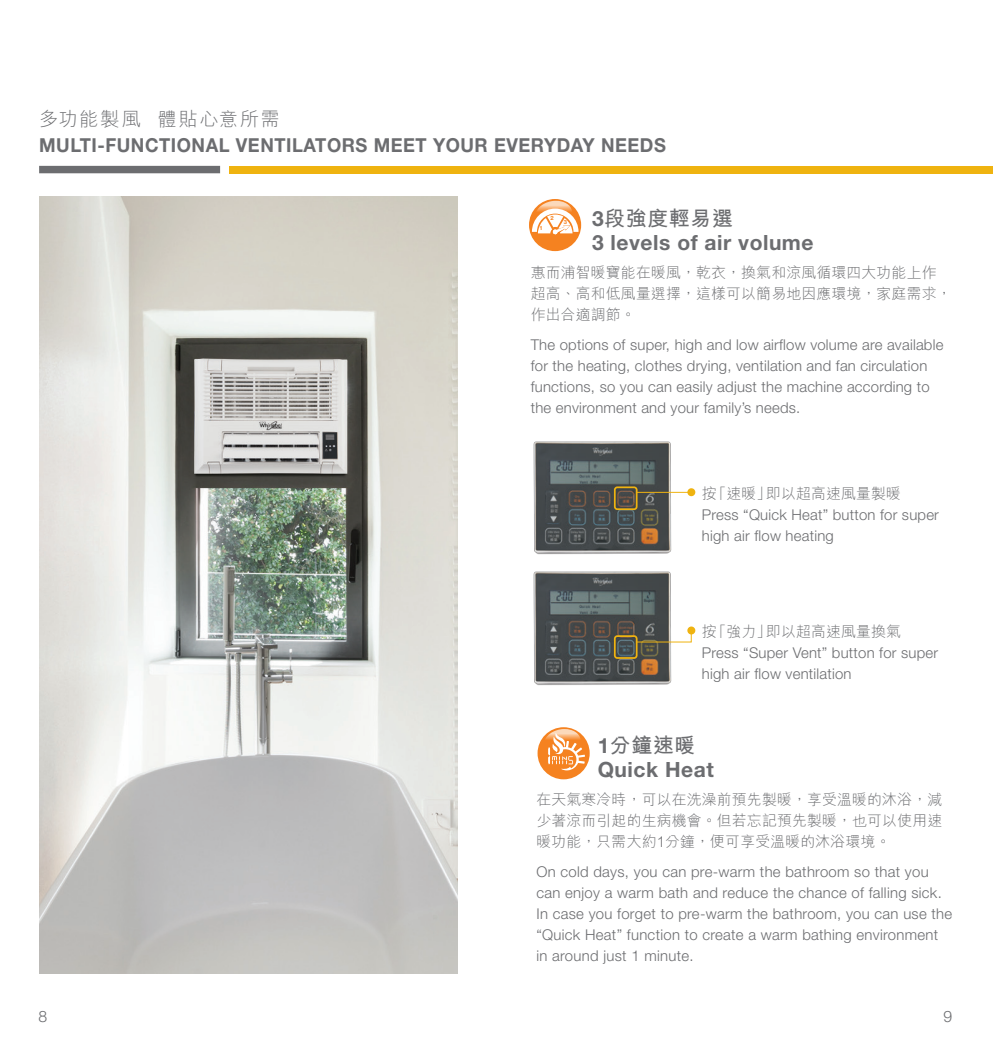
<style>
.page{position:relative;width:993px;height:1042px;background:#fff}
.page>*{position:absolute;margin:0;border:0;box-sizing:border-box;transform-origin:0 0}
.t1{font:700 21px "Helvetica Neue";letter-spacing:.025em;color:#6c6d70}
.t2{font:700 21px "M Hei HK";letter-spacing:.025em;color:#6c6d70}
.t3{font:700 19.25px "Helvetica Neue";letter-spacing:.03em;color:#6c6d70;scale:.95 1}
.t4{font:300 19.25px "M Hei HK";letter-spacing:.085em;color:#6c6d70}
.t5{font:300 15.75px "Helvetica Neue";color:#6c6d70}
.t6{font:300 14.88px/21px "Helvetica Neue";letter-spacing:.015em;color:#6c6d70}
.t7{font:300 14.88px/21px "M Hei HK";letter-spacing:.01em;color:#6c6d70;text-align:justify}
.t8{font:700 5.77px "Helvetica Neue";color:#f58220}
.s1{font-family:"Helvetica Neue"}
</style>
<div class="page">
<div style="left:229px;top:166px;width:763px;height:7px;background:#efb310"></div>
<div style="left:39px;top:166px;width:181px;height:7px;background:#6c6d70"></div>
<div style="left:537px;top:727px;width:52px;height:52px;background:#f58220;border-radius:50%"></div>
<svg style="left:543px;top:729px;width:42px;height:41px"></svg>
<div style="left:529px;top:199px;width:52px;height:52px;background:#f58220;border-radius:50%"></div>
<svg style="left:531px;top:201px;width:47px;height:34px"></svg>
<img style="left:533px;top:441px;width:141px;height:114px">
<img style="left:533px;top:571px;width:139px;height:114px">
<div style="left:613px;top:486px;width:24px;height:24px;border:2px solid #efb310;border-radius:3px"></div>
<hr style="left:636px;top:492px;width:55px;height:1px;background:#efb310">
<svg style="left:636px;top:631px;width:56px;height:12px"></svg>
<div style="left:687px;top:488px;width:8px;height:8px;background:#efb310;border-radius:50%"></div>
<div style="left:613px;top:635px;width:24px;height:24px;border:2px solid #efb310;border-radius:3px"></div>
<div style="left:687px;top:626px;width:8px;height:8px;background:#efb310;border-radius:50%"></div>
<img style="left:39px;top:197px;width:418px;height:777px">
<p class="t4" style="left:39px;top:106px;width:242px">多功能製風 體貼心意所需</p>
<p class="t3" style="left:39px;top:134px;width:661px">MULTI-FUNCTIONAL VENTILATORS MEET YOUR EVERYDAY NEEDS</p>
<h1 class="t2" style="left:592px;top:203px;width:142px"><span class="s1">3</span>段強度輕易選</h1>
<h1 class="t1" style="left:592px;top:230px;width:223px">3 levels of air volume</h1>
<p class="t7" style="left:530px;top:262px;width:422px;text-align:left">惠而浦智暖寶能在暖風，乾衣，換氣和涼風循環四大功能上作超高、高和低風量選擇，這樣可以簡易地因應環境，家庭需求，作出合適調節。</p>
<p class="t6" style="left:530px;top:334px;width:414px">The options of super, high and low airflow volume are available for the heating, clothes drying, ventilation and fan circulation functions, so you can easily adjust the machine according to the environment and your family’s needs.</p>
<p class="t8" style="left:550px;top:215px;width:5px">2</p>
<p class="t8" style="left:563px;top:218px;width:5px">3</p>
<p class="t8" style="left:539px;top:224px;width:5px">1</p>
<p class="t7" style="left:701px;top:482px;width:201px">按「速暖」即以超高速風量製暖</p>
<p class="t6" style="left:701px;top:503px;width:238px">Press “Quick Heat” button for super high air flow heating</p>
<p class="t7" style="left:701px;top:621px;width:201px">按「強力」即以超高速風量換氣</p>
<p class="t6" style="left:701px;top:642px;width:237px">Press “Super Vent” button for super high air flow ventilation</p>
<h1 class="t2" style="left:597px;top:730px;width:99px"><span class="s1">1</span>分鐘速暖</h1>
<h1 class="t1" style="left:597px;top:757px;width:117px">Quick Heat</h1>
<p class="t7" style="left:536px;top:789px;width:407px">在天氣寒冷時，可以在洗澡前預先製暖，享受溫暖的沐浴，減少著涼而引起的生病機會。但若忘記預先製暖，也可以使用速暖功能，只需大約1分鐘，便可享受溫暖的沐浴環境。</p>
<p class="t6" style="left:536px;top:861px;width:417px">On cold days, you can pre-warm the bathroom so that you can enjoy a warm bath and reduce the chance of falling sick.<br>In case you forget to pre-warm the bathroom, you can use the “Quick Heat” function to create a warm bathing environment in around just 1 minute.</p>
<p class="t5" style="left:38px;top:1006px;width:10px">8</p>
<p class="t5" style="left:943px;top:1006px;width:10px">9</p>
</div>
